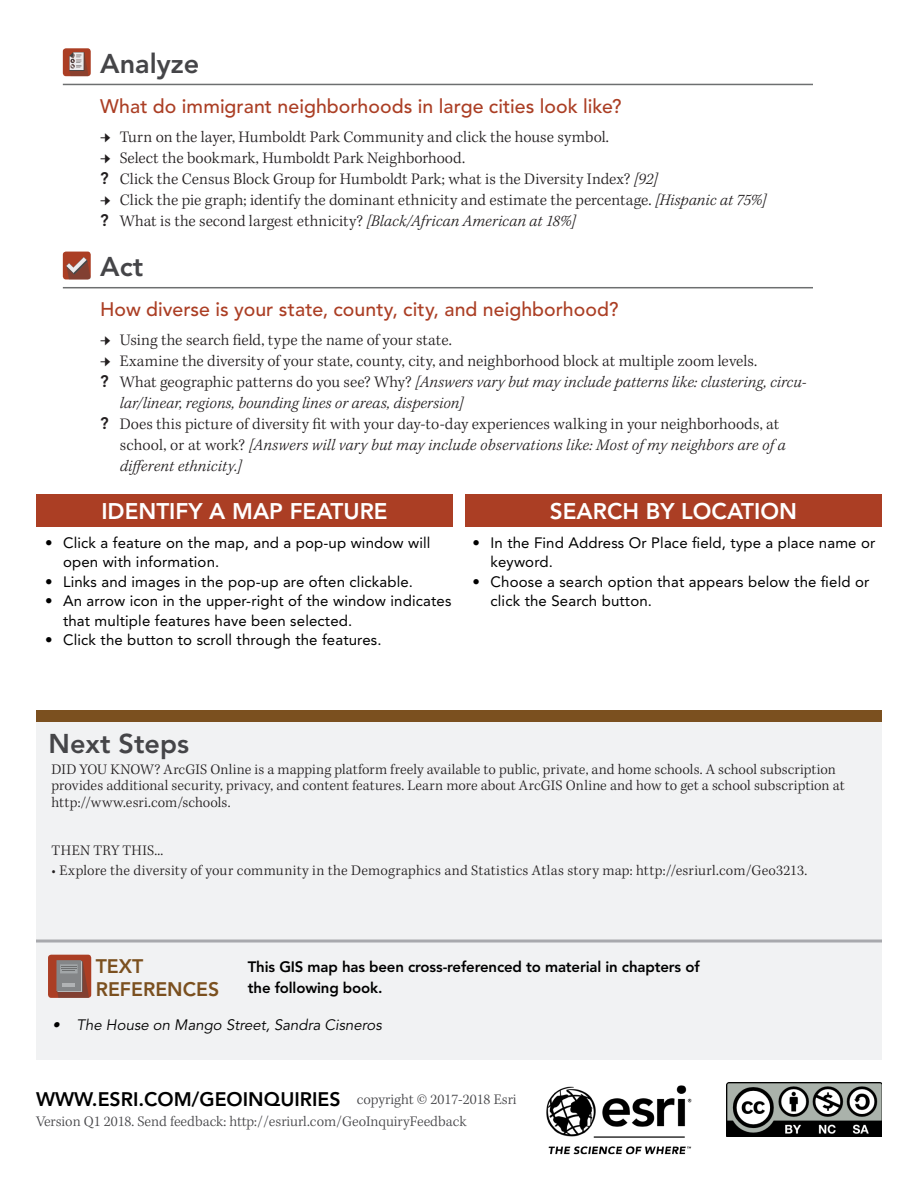
<style>
.page{position:relative;width:918px;height:1188px;background:#fff}
.page>*{position:absolute;margin:0;border:0;box-sizing:border-box;transform-origin:0 0}
.Content_Head{font:800 27px "Avenir LT Std";color:#454548}
.Next_Steps{font:800 27px "Avenir LT Std";color:#454548}
.t1{font:800 22.5px "Avenir LT Std";color:#fff}
.Content_Subhead{font:500 19.5px "Avenir LT Std";color:#ab3e24}
.t2{font:800 19.5px "Avenir LT Std";color:#000}
.t3{font:800 19.5px/23.4px "Avenir LT Std";color:#7b501f}
.t4{font:300 16.5px/21px "Kepler Std";color:#231f20}
.t5{font:italic 300 16.5px/21px "Kepler Std";letter-spacing:.005em;color:#231f20}
.Kepler_bullet_pp{font:300 15px/16.5px "Kepler Std";letter-spacing:.01em;color:#231f20}
.t6{font:15px/19.5px "Avenir LT Std";letter-spacing:.01em;color:#000}
.Content_Head-2{font:300 15px "Kepler Std";color:#454548}
.Content_Head-3{font:800 15px/21px "Avenir LT Std";letter-spacing:-.01em;color:#000}
.t7{font:italic 15px "Avenir LT Std";color:#000}
.s1{font-family:"Avenir LT Std";font-weight:800}
.s2{font-style:italic}
.s3{font-family:"Avenir LT Std";font-weight:800;font-style:normal}
.s4{font-style:normal}
</style>
<div class="page">
<hr style="left:63px;top:84px;width:750px;height:1px;background:#6d6f70">
<hr style="left:63px;top:287px;width:750px;height:1px;background:#6d6f70">
<div style="left:36px;top:710px;width:846px;height:350px;background:#f1f2f3"></div>
<div style="left:36px;top:710px;width:846px;height:12px;background:#7b501f"></div>
<img style="left:546px;top:1085px;width:146px;height:70px">
<img style="left:726px;top:1082px;width:156px;height:55px">
<div style="left:465px;top:494px;width:417px;height:32px;background:#ab3e24"></div>
<div style="left:36px;top:494px;width:417px;height:32px;background:#ab3e24"></div>
<div style="left:48px;top:955px;width:43px;height:43px;background:#ab3e24;border-radius:3px"></div>
<hr style="left:81px;top:960px;width:1px;height:31px;background:#383b3d">
<div style="left:56px;top:960px;width:25px;height:31px;background:#8a7a77"></div>
<svg style="left:56px;top:961px;width:33px;height:37px"></svg>
<hr style="left:36px;top:940px;width:846px;height:3px;background:#a8a9ad">
<div style="left:63px;top:48px;width:28px;height:28px;background:#ab3e24;border-radius:3px"></div>
<div style="left:63px;top:252px;width:28px;height:27px;background:#ab3e24;border-radius:3px"></div>
<svg style="left:69px;top:52px;width:20px;height:24px"></svg>
<svg style="left:66px;top:257px;width:25px;height:22px"></svg>
<p class="Content_Head" style="left:100px;top:48px;width:101px">Analyze</p>
<p class="Content_Subhead" style="left:100px;top:95px;width:523px">What do immigrant neighborhoods in large cities look like?</p>
<p class="t4" style="left:120px;top:127px;width:491px">Turn on the layer, Humboldt Park Community and click the house symbol.</p>
<p class="t4" style="left:120px;top:148px;width:347px">Select the bookmark, Humboldt Park Neighborhood.</p>
<p class="t4" style="left:100px;top:169px;width:559px"><span class="s1">?</span> Click the Census Block Group for Humboldt Park; what is the Diversity Index? <span class="s2">[92]</span></p>
<p class="t4" style="left:120px;top:190px;width:649px">Click the pie graph; identify the dominant ethnicity and estimate the percentage. <span class="s2">[Hispanic at 75%]</span></p>
<p class="t4" style="left:100px;top:211px;width:477px"><span class="s1">?</span> What is the second largest ethnicity? <span class="s2">[Black/African American at 18%]</span></p>
<p class="Content_Head" style="left:100px;top:251px;width:45px">Act</p>
<p class="Content_Subhead" style="left:100px;top:298px;width:520px">How diverse is your state, county, city, and neighborhood?</p>
<p class="t4" style="left:120px;top:330px;width:334px">Using the search field, type the name of your state.</p>
<p class="t4" style="left:120px;top:351px;width:639px">Examine the diversity of your state, county, city, and neighborhood block at multiple zoom levels.</p>
<p class="t5" style="left:120px;top:371px;width:688px;text-indent:-19px"><span class="s3">?</span> <span class="s4">What geographic patterns do you see? Why?</span> [Answers vary but may include patterns like: clustering, circu&shy;lar/linear, regions, bounding lines or areas, dispersion]</p>
<p class="t4" style="left:120px;top:414px;width:667px;text-indent:-20px"><span class="s1">?</span> Does this picture of diversity fit with your day-to-day experiences walking in your neighborhoods, at school, or at work? <span class="s2">[Answers will vary but may include observations like: Most of my neighbors are of a different ethnicity.]</span></p>
<p class="t1" style="left:101px;top:498px;width:288px">IDENTIFY A MAP FEATURE</p>
<p class="t1" style="left:550px;top:498px;width:249px">SEARCH BY LOCATION</p>
<p class="t6" style="left:63px;top:533px;width:369px;text-indent:-18px">• Click a feature on the map, and a pop-up window will open with information.</p>
<p class="t6" style="left:45px;top:572px;width:370px">• Links and images in the pop-up are often clickable.</p>
<p class="t6" style="left:63px;top:591px;width:390px;text-indent:-18px">• An arrow icon in the upper-right of the window indicates that multiple features have been selected.</p>
<p class="t6" style="left:45px;top:630px;width:338px">• Click the button to scroll through the features.</p>
<p class="t6" style="left:490px;top:533px;width:386px;text-indent:-18px">• In the Find Address Or Place field, type a place name or keyword.</p>
<p class="t6" style="left:490px;top:572px;width:380px;text-indent:-18px">• Choose a search option that appears below the field or click the Search button.</p>
<p class="Next_Steps" style="left:49px;top:728px;width:142px">Next Steps</p>
<p class="Kepler_bullet_pp" style="left:52px;top:761px;width:795px">DID YOU KNOW? ArcGIS Online is a mapping platform freely available to public, private, and home schools. A school subscription provides additional security, privacy, and content features. Learn more about ArcGIS Online and how to get a school subscription at http://www.esri.com/schools.</p>
<p class="Kepler_bullet_pp" style="left:52px;top:842px;width:113px">THEN TRY THIS...</p>
<p class="Kepler_bullet_pp" style="left:52px;top:862px;width:757px">• Explore the diversity of your community in the Demographics and Statistics Atlas story map: http://esriurl.com/Geo3213.</p>
<p class="t3" style="left:96px;top:954px;width:125px">TEXT<br>REFERENCES</p>
<p class="t7" style="left:52px;top:1016px;width:331px">• The House on Mango Street, Sandra Cisneros</p>
<p class="Content_Head-3" style="left:248px;top:957px;width:453px">This GIS map has been cross-referenced to material in chapters of the following book.</p>
<p class="t2" style="left:36px;top:1088px;width:306px">WWW.ESRI.COM/GEOINQUIRIES</p>
<p class="Content_Head-2" style="left:36px;top:1113px;width:432px">Version Q1 2018. Send feedback: http://esriurl.com/GeoInquiryFeedback</p>
<p class="Content_Head-2" style="left:357px;top:1091px;width:161px">copyright © 2017-2018 Esri</p>
</div>
